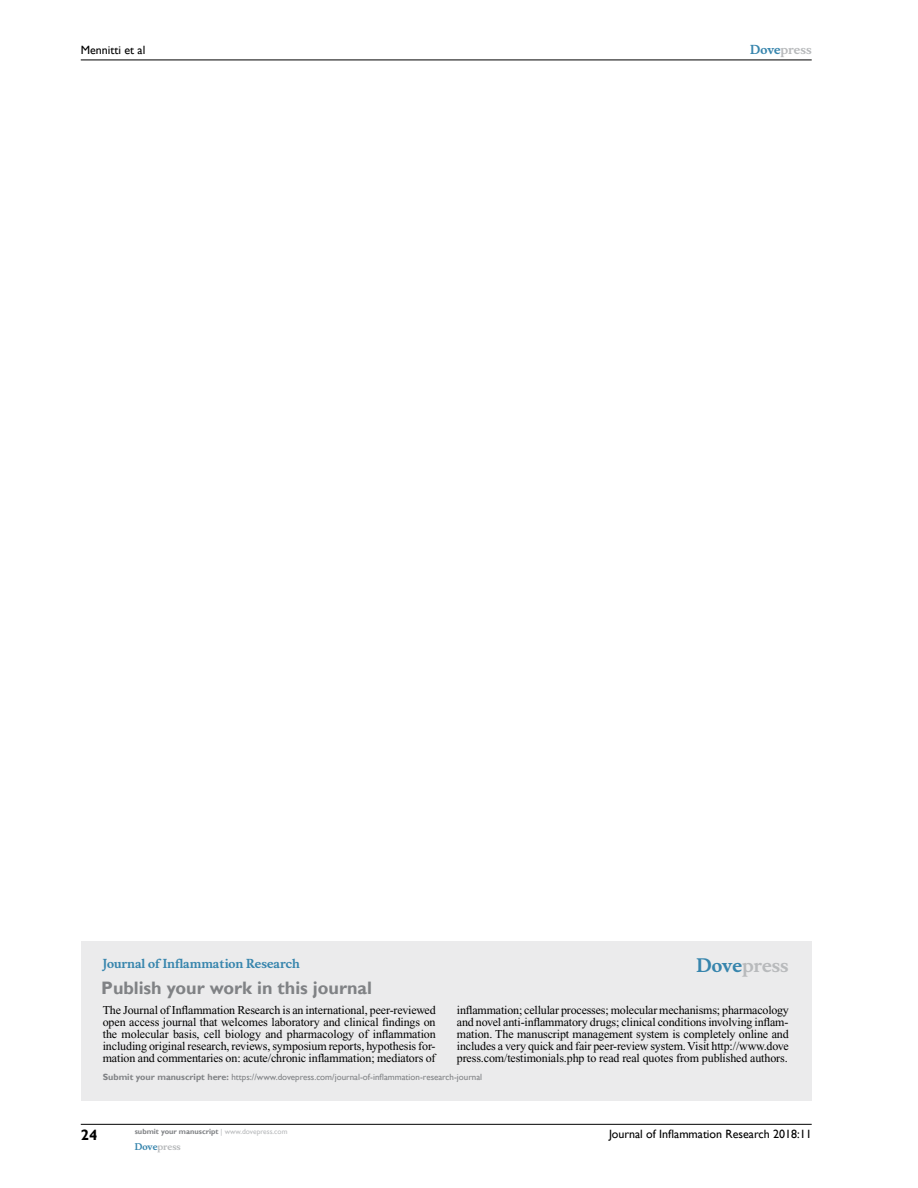
<style>
.page{position:relative;width:918px;height:1188px;background:#fff}
.page>*{position:absolute;margin:0;border:0;box-sizing:border-box;transform-origin:0 0}
.t1{font:700 18px "Gill Sans";color:#808285}
.t2{font:700 18px "Musee";color:#b8babc}
.t3{font:700 15px "Gill Sans";color:#000}
.t4{font:12px/12px "Times New Roman";letter-spacing:-.01em;color:#000;text-align:justify}
.t5{font:12px "Gill Sans";color:#000}
.t6{font:700 12px "Musee";color:#3785ad}
.t7{font:700 12px "Musee";color:#b8babc}
.t8{font:9px "Gill Sans";color:#808285}
.t9{font:700 9px "Musee";color:#b8babc}
.t10{font:700 7.5px "Gill Sans";color:#808285}
.s1{color:#3785ad}
.s2{font-weight:700}
.s3{font-weight:400;color:#b8babc}
</style>
<div class="page">
<div style="left:81px;top:941px;width:731px;height:159px;background:#ebebec"></div>
<hr style="left:81px;top:1124px;width:731px;height:1px;background:#000">
<hr style="left:81px;top:60px;width:731px;height:1px;background:#000">
<p class="t5" style="left:81px;top:43px;width:66px">Mennitti et al</p>
<p class="t7" style="left:750px;top:43px;width:63px"><span class="s1">Dove</span>press</p>
<p class="t6" style="left:103px;top:956px;width:199px">Journal of Inflammation Research</p>
<h1 class="t1" style="left:101px;top:977px;width:272px">Publish your work in this journal</h1>
<h1 class="t2" style="left:697px;top:955px;width:94px"><span class="s1">Dove</span>press</h1>
<p class="t4" style="left:103px;top:1004px;width:335px">The Journal of Inflammation Research is an international, peer-reviewed open access journal that welcomes laboratory and clinical findings on the molecular basis, cell biology and pharmacology of inflammation including original research, reviews, symposium reports, hypothesis for&shy;mation and commentaries on: acute/chronic inflammation; mediators of</p>
<p class="t4" style="left:457px;top:1004px;width:334px">inflammation; cellular processes; molecular mechanisms; pharmacology and novel anti-inflammatory drugs; clinical conditions involving inflam&shy;mation. The manuscript management system is completely online and includes a very quick and fair peer-review system. Visit http://www.dove press.com/testimonials.php to read real quotes from published authors.</p>
<p class="t8" style="left:103px;top:1072px;width:381px"><span class="s2">Submit your manuscript here:</span> https://www.dovepress.com/journal-of-inflammation-research-journal</p>
<p class="t3" style="left:81px;top:1126px;width:18px">24</p>
<p class="t10" style="left:135px;top:1127px;width:154px">submit your manuscript <span class="s3">| www.dovepress.com</span></p>
<p class="t9" style="left:135px;top:1141px;width:48px"><span class="s1">Dove</span>press</p>
<p class="t5" style="left:609px;top:1127px;width:204px">Journal of Inflammation Research 2018:11</p>
</div>
